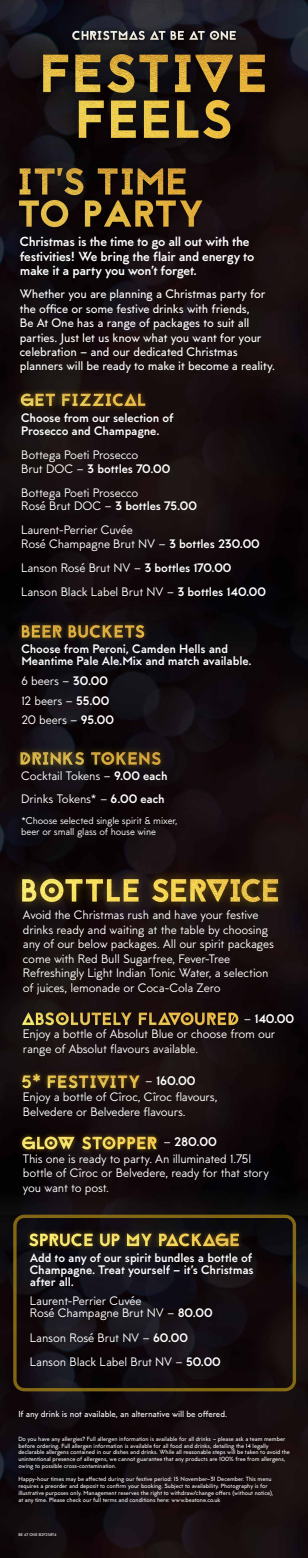
<style>
.page{position:relative;width:308px;height:1558px;background:#fff}
.page>*{position:absolute;margin:0;border:0;box-sizing:border-box;transform-origin:0 0}
.t1{font:700 13.26px/14.3px "MTT Milano";letter-spacing:-.02em;color:#fff}
.t2{font:700 12.6px "MTT Milano";letter-spacing:-.02em;color:#fff}
.t3{font:12.35px/14.4px "MTT Milano";letter-spacing:-.015em;color:#fff}
.t4{font:500 12.35px/14.4px "MTT Milano";letter-spacing:-.015em;color:#fff}
.t5{font:700 12.35px/12.1px "MTT Milano";letter-spacing:-.015em;color:#fff}
.t6{font:9.94px/10.5px "MTT Milano";letter-spacing:-.01em;color:#fff}
.t7{font:500 8.86px "MTT Milano";letter-spacing:-.01em;color:#fff}
.t8{font:500 6.05px/6.8px "MTT Milano";letter-spacing:-.01em;color:#fff}
.t9{font:500 3.99px "MTT Milano";letter-spacing:-.015em;color:#fff}
.s1{font-weight:700}
.s2{font-weight:400}
</style>
<div class="page">
<img style="left:0;top:0;width:308px;height:1558px">
<p class="t1" style="left:20px;top:235px;width:236px">Christmas is the time to go all out with the festivities! We bring the flair and energy to make it a party you won’t forget.</p>
<p class="t4" style="left:20px;top:287px;width:257px">Whether you are planning a Christmas party for the office or some festive drinks with friends,<br>Be At One has a range of packages to suit all parties. Just let us know what you want for your celebration – and our dedicated Christmas planners will be ready to make it become a reality.</p>
<p class="t5" style="left:21px;top:411px;width:154px;line-height:13.3px">Choose from our selection of<br>Prosecco and Champagne.</p>
<p class="t3" style="left:21px;top:449px;width:151px;line-height:13.3px">Bottega Poeti Prosecco<br>Brut DOC – <span class="s1">3 bottles 70.00</span></p>
<p class="t3" style="left:21px;top:486px;width:177px;line-height:13.3px">Bottega Poeti Prosecco<br>Rosé Brut DOC – <span class="s1">3 bottles 75.00</span></p>
<p class="t3" style="left:21px;top:524px;width:240px;line-height:13.3px">Laurent-Perrier Cuvée<br>Rosé Champagne Brut NV – <span class="s1">3 bottles 230.00</span></p>
<p class="t3" style="left:21px;top:556px;width:247px;line-height:24.1px">Lanson Rosé Brut NV – <span class="s1">3 bottles 170.00<br></span>Lanson Black Label Brut NV – <span class="s1">3 bottles 140.00</span></p>
<p class="t5" style="left:21px;top:643px;width:232px">Choose from Peroni, Camden Hells and<br>Meantime Pale Ale.Mix and match available.</p>
<p class="t3" style="left:21px;top:671px;width:94px;line-height:19.9px">6 beers – <span class="s1">30.00<br></span>12 beers – <span class="s1">55.00<br></span>20 beers – <span class="s1">95.00</span></p>
<p class="t3" style="left:21px;top:764px;width:148px;line-height:23.2px">Cocktail Tokens – <span class="s1">9.00 each<br></span>Drinks Tokens* – <span class="s1">6.00 each</span></p>
<p class="t6" style="left:21px;top:816px;width:158px">*Choose selected single spirit &amp; mixer, beer or small glass of house wine</p>
<p class="t3" style="left:23px;top:908px;width:253px">Avoid the Christmas rush and have your festive drinks ready and waiting at the table by choosing any of our below packages. All our spirit packages come with Red Bull Sugarfree, Fever-Tree Refreshingly Light Indian Tonic Water, a selection of juices, lemonade or Coca-Cola Zero</p>
<p class="t2" style="left:244px;top:1011px;width:52px"><span class="s2">–</span> 140.00</p>
<p class="t3" style="left:23px;top:1027px;width:254px">Enjoy a bottle of Absolut Blue or choose from our range of Absolut flavours available.</p>
<p class="t2" style="left:145px;top:1073px;width:52px"><span class="s2">–</span> 160.00</p>
<p class="t3" style="left:23px;top:1090px;width:196px">Enjoy a bottle of Cîroc, Cîroc flavours,<br>Belvedere or Belvedere flavours.</p>
<p class="t2" style="left:163px;top:1134px;width:55px"><span class="s2">–</span> 280.00</p>
<p class="t3" style="left:23px;top:1151px;width:247px">This one is ready to party. An illuminated 1.75l bottle of Cîroc or Belvedere, ready for that story you want to post.</p>
<p class="t5" style="left:30px;top:1251px;width:225px">Add to any of our spirit bundles a bottle of<br>Champagne. Treat yourself – it’s Christmas after all.</p>
<p class="t3" style="left:30px;top:1294px;width:184px;line-height:12.1px">Laurent-Perrier Cuvée<br>Rosé Champagne Brut NV – <span class="s1">80.00</span></p>
<p class="t3" style="left:30px;top:1325px;width:193px;line-height:24.7px">Lanson Rosé Brut NV – <span class="s1">60.00<br></span>Lanson Black Label Brut NV – <span class="s1">50.00</span></p>
<p class="t7" style="left:18px;top:1408px;width:210px">If any drink is not available, an alternative will be offered.</p>
<p class="t8" style="left:18px;top:1435px;width:273px">Do you have any allergies? Full allergen information is available for all drinks – please ask a team member before ordering. Full allergen information is available for all food and drinks, detailing the 14 legally declarable allergens contained in our dishes and drinks. While all reasonable steps will be taken to avoid the unintentional presence of allergens, we cannot guarantee that any products are 100% free from allergens, owing to possible cross-contamination.</p>
<p class="t8" style="left:18px;top:1476px;width:256px">Happy-hour times may be affected during our festive period: 15 November–31 December. This menu requires a preorder and deposit to confirm your booking. Subject to availability. Photography is for illustrative purposes only. Management reserves the right to withdraw/change offers (without notice), at any time. Please check our full terms and conditions here: www.beatone.co.uk</p>
<p class="t9" style="left:18px;top:1532px;width:40px">BE AT ONE B2F2S8T4</p>
</div>
